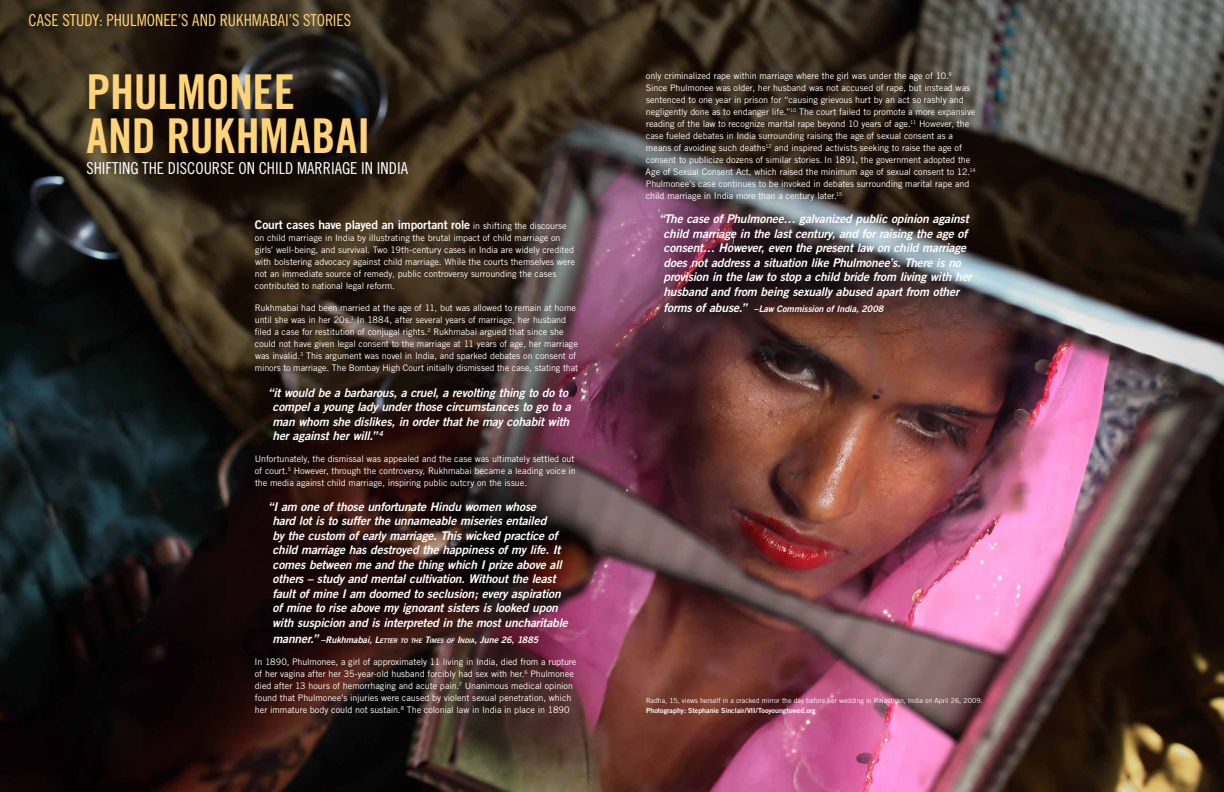
<style>
.page{position:relative;width:1224px;height:792px;background:#fff}
.page>*{position:absolute;margin:0;border:0;box-sizing:border-box;transform-origin:0 0}
.t1{font:48px/44px "Trade Gothic Bold Cond Twenty";letter-spacing:-.005em;color:#ffd478}
.t2{font:16.5px "Trade Gothic Cond Eighteen";color:#fff}
.t3{font:16.5px "Trade Gothic Cond Eighteen";color:#ffd478}
.t4{font:italic 12px/14.5px "Trade Gothic Bold Two";letter-spacing:-.015em;color:#fff}
.t5{font:12px "Trade Gothic Bold Two";letter-spacing:-.015em;color:#fff}
.t6{font:9px/12px "Trade Gothic";letter-spacing:-.005em;color:#fff}
.t7{font:italic 9px "Trade Gothic Bold Two";letter-spacing:-.01em;color:#fff}
.t8{font:7px "Trade Gothic";letter-spacing:-.005em;color:#fff}
.t9{font:7px "Trade Gothic Bold Two";color:#fff}
.s1{font-family:"Trade Gothic";font-size:9px}
.s2{font-size:12px}
.s3{font-style:inherit}
.s4{font-size:6.3px}
</style>
<div class="page">
<img style="left:0;top:0;width:1224px;height:792px">
<h2 class="t3" style="left:29px;top:10px;width:324px">CASE STUDY: PHULMONEE’S AND RUKHMABAI’S STORIES</h2>
<h1 class="t1" style="left:86px;top:69px;width:286px">PHULMONEE<br>AND RUKHMABAI</h1>
<h2 class="t2" style="left:86px;top:158px;width:323px">SHIFTING THE DISCOURSE ON CHILD MARRIAGE IN INDIA</h2>
<h3 class="t5" style="left:255px;top:217px;width:313px">Court cases have played an important role <span class="s1">in shifting the discourse</span></h3>
<p class="t6" style="left:255px;top:231px;width:322px">on child marriage in India by illustrating the brutal impact of child marriage on girls’ well-being, and survival. Two 19th-century cases in India are widely credited with bolstering advocacy against child marriage. While the courts themselves were not an immediate source of remedy, public controversy surrounding the cases contributed to national legal reform.</p>
<p class="t6" style="left:255px;top:301px;width:325px">Rukhmabai had been married at the age of 11, but was allowed to remain at home until she was in her 20s.<sup>1</sup> In 1884, after several years of marriage, her husband filed a case for restitution of conjugal rights.<sup>2</sup> Rukhmabai argued that since she could not have given legal consent to the marriage at 11 years of age, her marriage was invalid.<sup>3</sup> This argument was novel in India, and sparked debates on consent of minors to marriage. The Bombay High Court initially dismissed the case, stating that</p>
<h3 class="t4" style="left:272px;top:385px;width:300px;text-indent:-4px">“it would be a barbarous, a cruel, a revolting thing to do to compel a young lady under those circumstances to go to a man whom she dislikes, in order that he may cohabit with her against her will.” <sup>4</sup></h3>
<p class="t6" style="left:255px;top:453px;width:323px">Unfortunately, the dismissal was appealed and the case was ultimately settled out of court.<sup>5</sup> However, through the controversy, Rukhmabai became a leading voice in the media against child marriage, inspiring public outcry on the issue.</p>
<p class="t4" style="left:272px;top:499px;width:297px;text-indent:-4px">“I am one of those unfortunate Hindu women whose<br>hard lot is to suffer the unnameable miseries entailed<br>by the custom of early marriage. This wicked practice of child marriage has destroyed the happiness of my life. It comes between me and the thing which I prize above all others – study and mental cultivation. Without the least fault of mine I am doomed to seclusion; every aspiration of mine to rise above my ignorant sisters is looked upon with suspicion and is interpreted in the most uncharitable</p>
<p class="t7" style="left:272px;top:634px;width:267px"><span class="s2">manner.”</span> –Rukhmabai, <span class="s3">L</span><span class="s4">ETTER TO THE</span> <span class="s3">T</span><span class="s4">IMES OF</span> <span class="s3">I</span><span class="s4">NDIA</span><span class="s3">,</span> June 26, 1885</p>
<p class="t6" style="left:255px;top:655px;width:323px">In 1890, Phulmonee, a girl of approximately 11 living in India, died from a rupture of her vagina after her 35-year-old husband forcibly had sex with her.<sup>6</sup> Phulmonee died after 13 hours of hemorrhaging and acute pain.<sup>7</sup> Unanimous medical opinion found that Phulmonee’s injuries were caused by violent sexual penetration, which her immature body could not sustain.<sup>8</sup> The colonial law in India in place in 1890</p>
<p class="t6" style="left:646px;top:70px;width:332px">only criminalized rape within marriage where the girl was under the age of 10.<sup>9<br></sup>Since Phulmonee was older, her husband was not accused of rape, but instead was sentenced to one year in prison for “causing grievous hurt by an act so rashly and negligently done as to endanger life.”<sup>10</sup> The court failed to promote a more expansive reading of the law to recognize marital rape beyond 10 years of age.<sup>11</sup> However, the case fueled debates in India surrounding raising the age of sexual consent as a means of avoiding such deaths<sup>12</sup> and inspired activists seeking to raise the age of consent to publicize dozens of similar stories. In 1891, the government adopted the Age of Sexual Consent Act, which raised the minimum age of sexual consent to 12.<sup>14<br></sup>Phulmonee’s case continues to be invoked in debates surrounding marital rape and child marriage in India more than a century later.<sup>15</sup></p>
<p class="t4" style="left:663px;top:212px;width:310px;text-indent:-4px">“The case of Phulmonee… galvanized public opinion against child marriage in the last century, and for raising the age of consent… However, even the present law on child marriage does not address a situation like Phulmonee’s. There is no provision in the law to stop a child bride from living with her husband and from being sexually abused apart from other</p>
<p class="t7" style="left:663px;top:303px;width:221px"><span class="s2">forms of abuse.”</span> –Law Commission of India, 2008</p>
<p class="t8" style="left:646px;top:696px;width:338px">Radha, 15, views herself in a cracked mirror the day before her wedding in Rajasthan, India on April 26, 2009.</p>
<p class="t9" style="left:646px;top:706px;width:171px">Photography: Stephanie Sinclair/VII/Tooyoungtowed.org</p>
</div>
